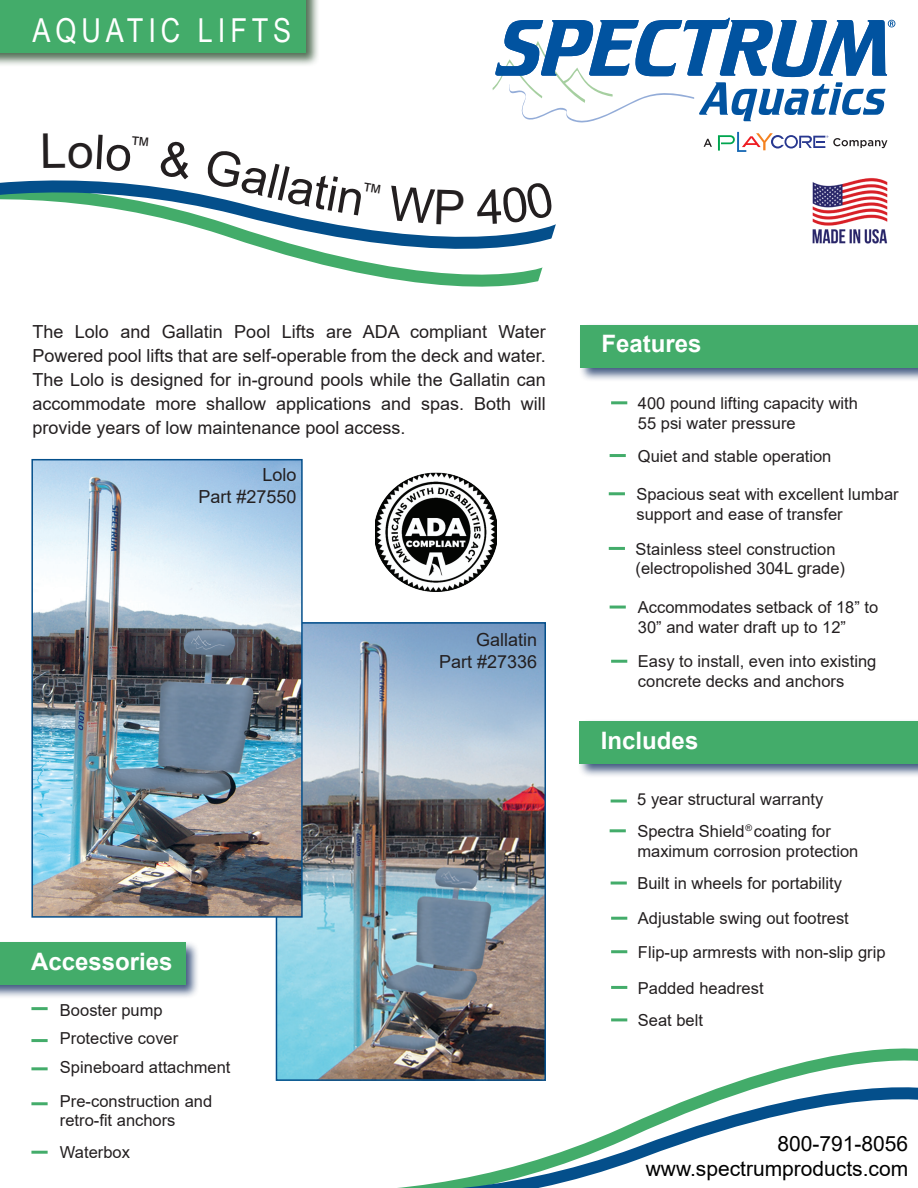
<style>
.page{position:relative;width:918px;height:1188px;background:#fff}
.page>*{position:absolute;margin:0;border:0;box-sizing:border-box;transform-origin:0 0}
.t1{font:33px "Arial Narrow";letter-spacing:.15em;color:#fff}
.t2{font:700 24px "Arial";color:#fff}
.t3{font:21px/25.2px "Arial";color:#000;text-align:right}
.t4{font:18px/24px "Arial";color:#231f20;text-align:right}
.t5{font:16.5px/19.8px "Arial";color:#231f20}
.t6{font:9px "Arial";color:#231f20}
</style>
<div class="page">
<svg style="left:275px;top:1051px;width:643px;height:137px"></svg>
<svg style="left:31px;top:1081px;width:418px;height:107px"></svg>
<img style="left:279px;top:625px;width:264px;height:453px">
<div style="left:276px;top:622px;width:270px;height:459px;border:2px solid #044f8b"></div>
<img style="left:812px;top:178px;width:76px;height:66px">
<svg style="left:704px;top:139px;width:8px;height:8px"></svg>
<svg style="left:718px;top:132px;width:169px;height:20px"></svg>
<svg style="left:492px;top:18px;width:403px;height:105px"></svg>
<svg style="left:0;top:180px;width:476px;height:106px"></svg>
<div style="left:578px;top:719px;width:340px;height:59px;background:#052459;opacity:.75"></div>
<div style="left:580px;top:721px;width:338px;height:43px;background:#43ac6a"></div>
<hr style="left:609px;top:547px;width:16px;height:3px;background:#43ac6a">
<hr style="left:610px;top:829px;width:16px;height:3px;background:#43ac6a">
<div style="left:578px;top:323px;width:340px;height:59px;background:#052459;opacity:.75"></div>
<div style="left:581px;top:325px;width:337px;height:43px;background:#43ac6a"></div>
<hr style="left:611px;top:401px;width:16px;height:3px;background:#43ac6a">
<hr style="left:610px;top:454px;width:16px;height:3px;background:#43ac6a">
<hr style="left:611px;top:882px;width:16px;height:3px;background:#43ac6a">
<hr style="left:611px;top:917px;width:16px;height:3px;background:#43ac6a">
<hr style="left:611px;top:950px;width:16px;height:3px;background:#43ac6a">
<hr style="left:611px;top:986px;width:16px;height:3px;background:#43ac6a">
<hr style="left:611px;top:1018px;width:16px;height:3px;background:#43ac6a">
<hr style="left:609px;top:492px;width:16px;height:3px;background:#43ac6a">
<hr style="left:610px;top:606px;width:16px;height:3px;background:#43ac6a">
<hr style="left:611px;top:660px;width:16px;height:3px;background:#43ac6a">
<img style="left:34px;top:462px;width:266px;height:453px">
<div style="left:31px;top:459px;width:272px;height:459px;border:2px solid #044f8b"></div>
<img style="left:375px;top:472px;width:121px;height:120px">
<div style="left:0;top:0;width:320px;height:68px;background:#1b411f;opacity:.75"></div>
<div style="left:0;top:0;width:305px;height:53px;background:#43ac6a"></div>
<div style="left:0;top:940px;width:200px;height:59px;background:#052459;opacity:.75"></div>
<div style="left:0;top:942px;width:185px;height:42px;background:#43ac6a"></div>
<hr style="left:31px;top:1007px;width:17px;height:3px;background:#43ac6a">
<hr style="left:31px;top:1039px;width:17px;height:3px;background:#43ac6a">
<hr style="left:31px;top:1067px;width:17px;height:3px;background:#43ac6a">
<hr style="left:31px;top:1102px;width:17px;height:3px;background:#43ac6a">
<hr style="left:31px;top:1151px;width:17px;height:3px;background:#43ac6a">
<hr style="left:611px;top:800px;width:16px;height:3px;background:#43ac6a">
<svg style="left:388px;top:186px;width:76px;height:39px"></svg>
<svg style="left:476px;top:224px;width:80px;height:63px"></svg>
<svg style="left:205px;top:180px;width:176px;height:35px"></svg>
<h1 class="t1" style="left:32px;top:6px;width:260px">AQUATIC LIFTS</h1>
<p class="t4" style="left:32px;top:320px;width:515px;text-align:justify">The Lolo and Gallatin Pool Lifts are ADA compliant Water Powered pool lifts that are self-operable from the deck and water.<br>The Lolo is designed for in-ground pools while the Gallatin can accommodate more shallow applications and spas. Both will provide years of low maintenance pool access.</p>
<p class="t4" style="left:198px;top:464px;width:100px;line-height:21.6px">Lolo<br>Part #27550</p>
<h2 class="t2" style="left:31px;top:944px;width:143px">Accessories</h2>
<p class="t5" style="left:60px;top:996px;width:172px;line-height:28.5px">Booster pump<br>Protective cover<br>Spineboard attachment</p>
<p class="t5" style="left:60px;top:1091px;width:154px">Pre-construction and retro-fit anchors</p>
<p class="t5" style="left:60px;top:1142px;width:71px">Waterbox</p>
<p class="t4" style="left:439px;top:629px;width:100px;line-height:21.6px">Gallatin<br>Part #27336</p>
<h2 class="t2" style="left:602px;top:327px;width:102px">Features</h2>
<p class="t5" style="left:638px;top:393px;width:222px">400 pound lifting capacity with<br>55 psi water pressure</p>
<p class="t5" style="left:638px;top:446px;width:195px">Quiet and stable operation</p>
<p class="t5" style="left:636px;top:484px;width:264px">Spacious seat with excellent lumbar support and ease of transfer</p>
<p class="t5" style="left:636px;top:539px;width:211px">Stainless steel construction (electropolished 304L grade)</p>
<p class="t5" style="left:638px;top:597px;width:242px">Accommodates setback of 18” to<br>30” and water draft up to 12”</p>
<p class="t5" style="left:638px;top:652px;width:240px">Easy to install, even into existing concrete decks and anchors</p>
<h2 class="t2" style="left:601px;top:723px;width:99px">Includes</h2>
<p class="t5" style="left:637px;top:789px;width:188px">5 year structural warranty</p>
<p class="t6" style="left:745px;top:822px;width:8px">®</p>
<p class="t5" style="left:637px;top:821px;width:222px">Spectra Shield coating for maximum corrosion protection</p>
<p class="t5" style="left:637px;top:866px;width:213px;line-height:35.2px">Built in wheels for portability<br>Adjustable swing out footrest</p>
<p class="t5" style="left:638px;top:934px;width:249px;line-height:35.7px">Flip-up armrests with non-slip grip<br>Padded headrest</p>
<p class="t5" style="left:638px;top:1010px;width:67px">Seat belt</p>
<p class="t3" style="left:646px;top:1131px;width:264px">800-791-8056 www.spectrumproducts.com</p>
</div>
